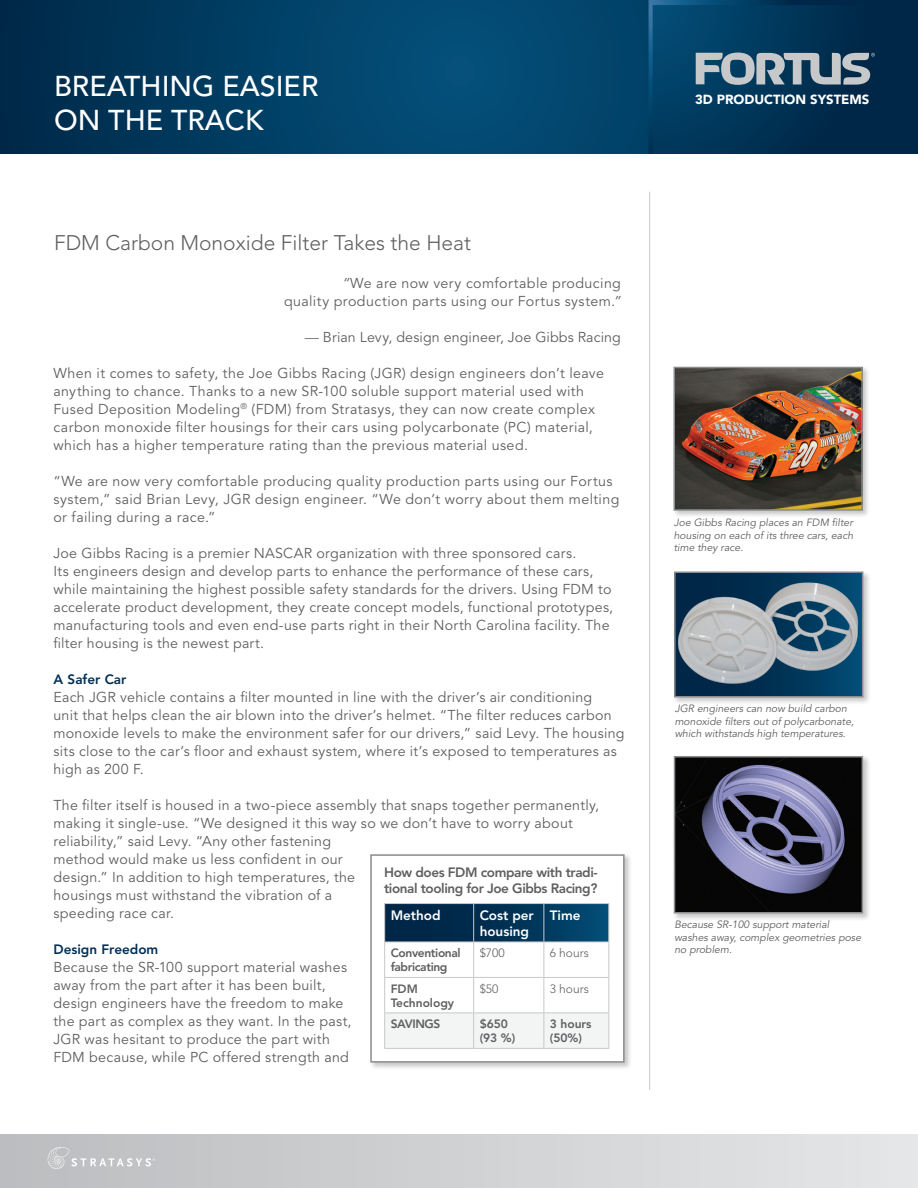
<style>
.page{position:relative;width:918px;height:1188px;background:#fff}
.page>*{position:absolute;margin:0;border:0;box-sizing:border-box;transform-origin:0 0}
.t1{font:500 28.5px "Avenir LT Std";color:#fff}
.Secondary_title{font:300 21px "Avenir LT Std";color:#5f5f62}
.Main_text{font:14.25px/18px "Avenir LT Std";letter-spacing:.02em;color:#5f5f62}
.Quote_name{font:14.25px/18px "Avenir LT Std";letter-spacing:.025em;color:#5f5f62;text-align:right}
.t2{font:800 13.5px/16.2px "Avenir LT Std";letter-spacing:-.03em;color:#5f5f62}
.t3{font:800 13.5px/16.2px "Avenir LT Std";color:#fff}
.C_Sub_Subhead{font:800 13.5px "Avenir LT Std";color:#002e54}
.t4{font:900 13.2px "Avenir LT Std";color:#fff}
.t5{font:800 12px/14.4px "Avenir LT Std";letter-spacing:-.03em;color:#5f5f62}
.t6{font:300 12px "Avenir LT Std";color:#5f5f62}
.t7{font:800 12px/14.4px "Avenir LT Std";color:#5f5f62}
.Captions{font:italic 10.5px/12.6px "Avenir LT Std";color:#5f5f62}
.s1{font-style:italic}
.s2{font-weight:300}
</style>
<div class="page">
<svg style="left:0;top:0;width:649px;height:154px;background:#013f65"></svg>
<svg style="left:649px;top:0;width:269px;height:154px;background:#114060"></svg>
<hr style="left:649px;top:192px;width:1px;height:898px;background:#c7c8ca">
<div style="left:0;top:1134px;width:918px;height:54px;background:linear-gradient(to right,#bcbdbf,#e5e6e8)"></div>
<svg style="left:48px;top:1147px;width:107px;height:22px;background:#c7c8ca"></svg>
<div style="left:672px;top:754px;width:199px;height:167px;background:#231f20;opacity:.25"></div>
<img style="left:677px;top:759px;width:183px;height:152px">
<div style="left:674px;top:756px;width:189px;height:158px;border:2px solid #8a8c8f"></div>
<div style="left:673px;top:570px;width:198px;height:135px;background:#231f20;opacity:.25"></div>
<div style="left:675px;top:572px;width:188px;height:125px;background:linear-gradient(to right,#001f3d,#01476e)"></div>
<img style="left:677px;top:580px;width:183px;height:106px">
<div style="left:674px;top:572px;width:189px;height:126px;border:2px solid #8a8c8f"></div>
<div style="left:672px;top:365px;width:199px;height:154px;background:#231f20;opacity:.25"></div>
<img style="left:677px;top:370px;width:183px;height:138px">
<div style="left:674px;top:367px;width:189px;height:144px;border:2px solid #8a8c8f"></div>
<div style="left:369px;top:853px;width:263px;height:217px;background:#231f20;opacity:.25"></div>
<div style="left:370px;top:854px;width:255px;height:209px;background:#fff;border:2px solid #8a8c8f"></div>
<svg style="left:385px;top:904px;width:223px;height:38px;background:#043658"></svg>
<div style="left:385px;top:1014px;width:223px;height:34px;background:#f3f4f4"></div>
<hr style="left:384px;top:903px;width:90px;height:1px;background:#c7c8ca">
<hr style="left:384px;top:904px;width:1px;height:38px;background:#c7c8ca">
<hr style="left:474px;top:903px;width:70px;height:1px;background:#c7c8ca">
<hr style="left:473px;top:904px;width:1px;height:38px;background:#c7c8ca">
<hr style="left:544px;top:903px;width:65px;height:1px;background:#c7c8ca">
<hr style="left:543px;top:904px;width:1px;height:38px;background:#c7c8ca">
<hr style="left:608px;top:904px;width:1px;height:38px;background:#c7c8ca">
<hr style="left:384px;top:942px;width:90px;height:1px;background:#c7c8ca">
<hr style="left:384px;top:942px;width:1px;height:35px;background:#c7c8ca">
<hr style="left:474px;top:942px;width:70px;height:1px;background:#c7c8ca">
<hr style="left:473px;top:942px;width:1px;height:35px;background:#c7c8ca">
<hr style="left:544px;top:942px;width:65px;height:1px;background:#c7c8ca">
<hr style="left:543px;top:942px;width:1px;height:35px;background:#c7c8ca">
<hr style="left:608px;top:942px;width:1px;height:35px;background:#c7c8ca">
<hr style="left:384px;top:977px;width:90px;height:1px;background:#c7c8ca">
<hr style="left:384px;top:978px;width:1px;height:35px;background:#c7c8ca">
<hr style="left:474px;top:977px;width:70px;height:1px;background:#c7c8ca">
<hr style="left:473px;top:978px;width:1px;height:35px;background:#c7c8ca">
<hr style="left:544px;top:977px;width:65px;height:1px;background:#c7c8ca">
<hr style="left:543px;top:978px;width:1px;height:35px;background:#c7c8ca">
<hr style="left:608px;top:978px;width:1px;height:35px;background:#c7c8ca">
<hr style="left:384px;top:1013px;width:90px;height:1px;background:#c7c8ca">
<hr style="left:384px;top:1013px;width:1px;height:35px;background:#c7c8ca">
<hr style="left:474px;top:1013px;width:70px;height:1px;background:#c7c8ca">
<hr style="left:473px;top:1013px;width:1px;height:35px;background:#c7c8ca">
<hr style="left:544px;top:1013px;width:65px;height:1px;background:#c7c8ca">
<hr style="left:543px;top:1013px;width:1px;height:35px;background:#c7c8ca">
<hr style="left:608px;top:1013px;width:1px;height:35px;background:#c7c8ca">
<hr style="left:384px;top:1048px;width:90px;height:1px;background:#c7c8ca">
<hr style="left:474px;top:1048px;width:70px;height:1px;background:#c7c8ca">
<hr style="left:544px;top:1048px;width:65px;height:1px;background:#c7c8ca">
<p class="t1" style="left:54px;top:69px;width:266px">BREATHING EASIER</p>
<p class="t1" style="left:54px;top:104px;width:211px">ON THE TRACK</p>
<p class="Secondary_title" style="left:54px;top:230px;width:419px">FDM Carbon Monoxide Filter Takes the Heat</p>
<p class="Quote_name" style="left:284px;top:274px;width:338px"><span class="s1">“</span>We are now very comfortable producing<br>quality production parts using our Fortus system<span class="s1">.”</span></p>
<p class="Quote_name" style="left:305px;top:328px;width:317px"><span class="s2">—</span> Brian Levy, design engineer, Joe Gibbs Racing</p>
<p class="Main_text" style="left:53px;top:364px;width:552px">When it comes to safety, the Joe Gibbs Racing (JGR) design engineers don’t leave anything to chance. Thanks to a new SR-100 soluble support material used with Fused Deposition Modeling<sup>®</sup> (FDM) from Stratasys, they can now create complex carbon monoxide filter housings for their cars using polycarbonate (PC) material, which has a higher temperature rating than the previous material used.</p>
<p class="Main_text" style="left:53px;top:472px;width:567px">“We are now very comfortable producing quality production parts using our Fortus system,” said Brian Levy, JGR design engineer. “We don’t worry about them melting or failing during a race.”</p>
<p class="Main_text" style="left:53px;top:544px;width:561px">Joe Gibbs Racing is a premier NASCAR organization with three sponsored cars.<br>Its engineers design and develop parts to enhance the performance of these cars, while maintaining the highest possible safety standards for the drivers. Using FDM to accelerate product development, they create concept models, functional prototypes, manufacturing tools and even end-use parts right in their North Carolina facility. The filter housing is the newest part.</p>
<p class="C_Sub_Subhead" style="left:53px;top:671px;width:75px">A Safer Car</p>
<p class="Main_text" style="left:53px;top:688px;width:573px">Each JGR vehicle contains a filter mounted in line with the driver’s air conditioning<br>unit that helps clean the air blown into the driver’s helmet. “The filter reduces carbon monoxide levels to make the environment safer for our drivers,” said Levy. The housing sits close to the car’s floor and exhaust system, where it’s exposed to temperatures as high as 200 F.</p>
<p class="Main_text" style="left:53px;top:796px;width:547px">The filter itself is housed in a two-piece assembly that snaps together permanently, making it single-use. “We designed it this way so we don’t have to worry about reliability,” said Levy. “Any other fastening<br>method would make us less confident in our<br>design.” In addition to high temperatures, the<br>housings must withstand the vibration of a<br>speeding race car.</p>
<p class="C_Sub_Subhead" style="left:53px;top:941px;width:106px">Design Freedom</p>
<p class="Main_text" style="left:53px;top:958px;width:300px">Because the SR-100 support material washes away from the part after it has been built, design engineers have the freedom to make the part as complex as they want. In the past, JGR was hesitant to produce the part with FDM because, while PC offered strength and</p>
<p class="t2" style="left:384px;top:864px;width:215px">How does FDM compare with tradi&shy;tional tooling for Joe Gibbs Racing?</p>
<p class="t3" style="left:391px;top:907px;width:51px">Method</p>
<p class="t3" style="left:480px;top:907px;width:56px">Cost per housing</p>
<p class="t3" style="left:550px;top:907px;width:32px">Time</p>
<p class="t5" style="left:391px;top:946px;width:72px">Conventional fabricating</p>
<p class="t6" style="left:480px;top:946px;width:26px">$700</p>
<p class="t6" style="left:550px;top:946px;width:40px">6 hours</p>
<p class="t7" style="left:391px;top:981px;width:65px">FDM<br>Technology</p>
<p class="t6" style="left:480px;top:981px;width:20px">$50</p>
<p class="t6" style="left:550px;top:981px;width:40px">3 hours</p>
<p class="t5" style="left:391px;top:1017px;width:51px">SAVINGS</p>
<p class="t5" style="left:480px;top:1017px;width:37px">$650 (93 %)</p>
<p class="t5" style="left:550px;top:1017px;width:43px">3 hours (50%)</p>
<p class="t4" style="left:695px;top:91px;width:176px">3D PRODUCTION SYSTEMS</p>
<p class="Captions" style="left:674px;top:517px;width:181px;text-align:justify">Joe Gibbs Racing places an FDM filter housing on each of its three cars, each time they race.</p>
<p class="Captions" style="left:675px;top:703px;width:181px">JGR engineers can now build carbon monoxide filters out of polycarbonate, which withstands high temperatures.</p>
<p class="Captions" style="left:674px;top:919px;width:188px">Because SR-100 support material washes away, complex geometries pose no problem.</p>
</div>
